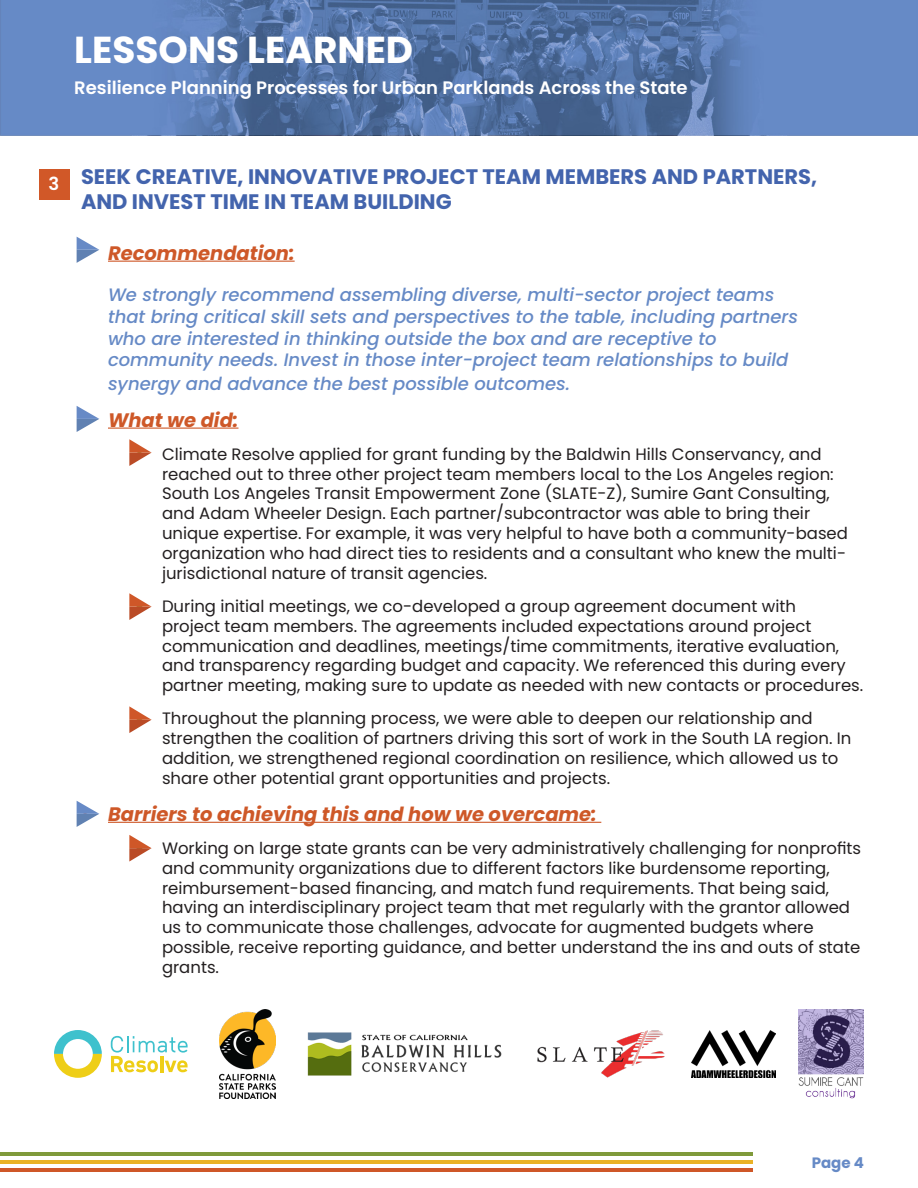
<style>
.page{position:relative;width:918px;height:1188px;background:#fff}
.page>*{position:absolute;margin:0;border:0;box-sizing:border-box;transform-origin:0 0}
.t1{font:700 37.5px "Poppins";color:#fff}
.Paragraph_Header{font:700 21px/25.2px "Poppins";color:#4364ad}
.t2{font:italic 700 19.5px "Poppins";color:#ce5828}
.t3{font:italic 500 18px/21.6px "Poppins";color:#668ac6}
.Section_Top_Subheade{font:600 18px "Poppins";color:#fff}
.t4{font:16.5px/19.8px "Poppins";color:#231f20}
.t5{font:700 15px "Poppins";color:#668ac6}
.s1{font-style:normal;font-size:16.5px}
.s2{font-weight:900;color:#7f9a3b}
</style>
<div class="page">
<img style="left:0;top:0;width:918px;height:135px">
<hr style="left:0;top:1152px;width:753px;height:4px;background:#7f9a3b">
<hr style="left:0;top:1160px;width:753px;height:4px;background:#eab225">
<hr style="left:0;top:1169px;width:753px;height:3px;background:#cf5728">
<hr style="left:108px;top:261px;width:187px;height:1px;background:#ce5828">
<hr style="left:108px;top:428px;width:130px;height:1px;background:#ce5828">
<hr style="left:108px;top:822px;width:493px;height:1px;background:#ce5828">
<div style="left:39px;top:169px;width:30px;height:31px;background:#d15828"></div>
<svg style="left:77px;top:237px;width:22px;height:26px"></svg>
<svg style="left:77px;top:406px;width:22px;height:26px"></svg>
<svg style="left:77px;top:801px;width:22px;height:26px"></svg>
<svg style="left:129px;top:439px;width:23px;height:27px"></svg>
<svg style="left:129px;top:593px;width:23px;height:27px"></svg>
<svg style="left:129px;top:706px;width:23px;height:27px"></svg>
<svg style="left:129px;top:835px;width:23px;height:27px"></svg>
<svg style="left:111px;top:1036px;width:77px;height:36px"></svg>
<svg style="left:54px;top:1030px;width:48px;height:48px"></svg>
<img style="left:219px;top:1009px;width:57px;height:90px">
<img style="left:307px;top:1032px;width:195px;height:44px">
<img style="left:537px;top:1031px;width:128px;height:47px">
<img style="left:692px;top:1031px;width:83px;height:47px">
<img style="left:799px;top:1009px;width:65px;height:90px">
<h1 class="t1" style="left:74px;top:28px;width:340px">LESSONS LEARNED</h1>
<p class="Section_Top_Subheade" style="left:74px;top:78px;width:615px">Resilience Planning Processes for Urban Parklands Across the State</p>
<p class="Section_Top_Subheade" style="left:49px;top:174px;width:12px">3</p>
<p class="Paragraph_Header" style="left:81px;top:164px;width:738px">SEEK CREATIVE, INNOVATIVE PROJECT TEAM MEMBERS AND PARTNERS,<br>AND INVEST TIME IN TEAM BUILDING</p>
<p class="t2" style="left:81px;top:242px;width:215px"><span class="s1">•</span> Recommendation:</p>
<p class="t3" style="left:108px;top:284px;width:692px">We strongly recommend assembling diverse, multi-sector project teams that bring critical skill sets and perspectives to the table, including partners who are interested in thinking outside the box and are receptive to community needs. Invest in those inter-project team relationships to build</p>
<p class="t3" style="left:108px;top:373px;width:464px">synergy and advance the best possible outcomes.</p>
<p class="t2" style="left:81px;top:408px;width:159px"><span class="s1">•</span> What we did:</p>
<p class="t4" style="left:162px;top:444px;width:688px;text-indent:-27px"><span class="s2">•</span> Climate Resolve applied for grant funding by the Baldwin Hills Conservancy, and reached out to three other project team members local to the Los Angeles region:<br>South Los Angeles Transit Empowerment Zone (SLATE-Z), Sumire Gant Consulting, and Adam Wheeler Design. Each partner/subcontractor was able to bring their unique expertise. For example, it was very helpful to have both a community-based organization who had direct ties to residents and a consultant who knew the multi&shy;jurisdictional nature of transit agencies.</p>
<p class="t4" style="left:162px;top:596px;width:703px;text-indent:-27px"><span class="s2">•</span> During initial meetings, we co-developed a group agreement document with<br>project team members. The agreements included expectations around project communication and deadlines, meetings/time commitments, iterative evaluation, and transparency regarding budget and capacity. We referenced this during every partner meeting, making sure to update as needed with new contacts or procedures.</p>
<p class="t4" style="left:162px;top:709px;width:691px;text-indent:-27px"><span class="s2">•</span> Throughout the planning process, we were able to deepen our relationship and strengthen the coalition of partners driving this sort of work in the South LA region. In addition, we strengthened regional coordination on resilience, which allowed us to share other potential grant opportunities and projects.</p>
<p class="t2" style="left:81px;top:803px;width:517px"><span class="s1">•</span> Barriers to achieving this and how we overcame:</p>
<p class="t4" style="left:162px;top:839px;width:701px;text-indent:-27px"><span class="s2">•</span> Working on large state grants can be very administratively challenging for nonprofits and community organizations due to different factors like burdensome reporting, reimbursement-based financing, and match fund requirements. That being said, having an interdisciplinary project team that met regularly with the grantor allowed us to communicate those challenges, advocate for augmented budgets where possible, receive reporting guidance, and better understand the ins and outs of state grants.</p>
<p class="t5" style="left:812px;top:1154px;width:54px">Page 4</p>
</div>
